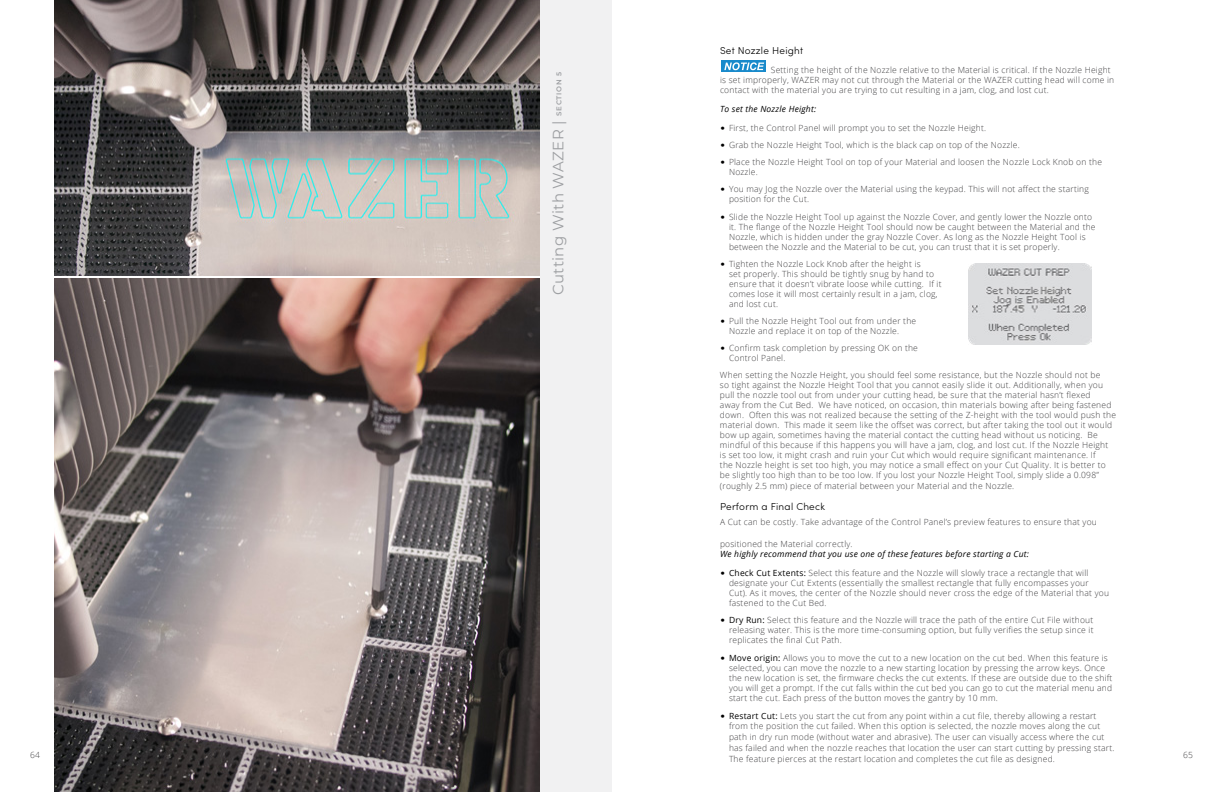
<style>
.page{position:relative;width:1224px;height:792px;background:#fff}
.page>*{position:absolute;margin:0;border:0;box-sizing:border-box;transform-origin:0 0}
.t1{font:15px "Montserrat";letter-spacing:.025em;color:#9d9fa2}
.t2{font:300 10px "Sofia Pro";letter-spacing:.025em;color:#000}
.t3{font:300 8.5px/10px "Open Sans";letter-spacing:.025em;color:#414042}
.t4{font:italic 8.5px "Open Sans";letter-spacing:.025em;color:#000}
.s1{font-family:"Sofia Pro";font-size:12px;color:#000}
.s2{font-weight:400;color:#000}
.s3{font-weight:600;font-size:7px}
</style>
<div class="page">
<img style="left:54px;top:0;width:486px;height:275px">
<img style="left:54px;top:278px;width:486px;height:514px">
<svg style="left:722px;top:60px;width:44px;height:12px"></svg>
<svg style="left:724px;top:62px;width:40px;height:8px"></svg>
<img style="left:969px;top:263px;width:122px;height:82px">
<div style="left:540px;top:0;width:72px;height:792px;background:#f1f1f2"></div>
<p class="t2" style="left:720px;top:43px;width:85px">Set Nozzle Height</p>
<p class="t3" style="left:720px;top:64px;width:396px;text-indent:51px">Setting the height of the Nozzle relative to the Material is critical. If the Nozzle Height is set improperly, WAZER may not cut through the Material or the WAZER cutting head will come in contact with the material you are trying to cut resulting in a jam, clog, and lost cut.</p>
<p class="t4" style="left:720px;top:103px;width:98px">To set the Nozzle Height:</p>
<p class="t3" style="left:720px;top:122px;width:268px"><span class="s1">•</span> First, the Control Panel will prompt you to set the Nozzle Height.</p>
<p class="t3" style="left:720px;top:140px;width:301px"><span class="s1">•</span> Grab the Nozzle Height Tool, which is the black cap on top of the Nozzle.</p>
<p class="t3" style="left:729px;top:157px;width:375px;text-indent:-9px"><span class="s1">•</span> Place the Nozzle Height Tool on top of your Material and loosen the Nozzle Lock Knob on the<br>Nozzle.</p>
<p class="t3" style="left:729px;top:184px;width:361px;text-indent:-9px"><span class="s1">•</span> You may Jog the Nozzle over the Material using the keypad. This will not affect the starting position for the Cut.</p>
<p class="t3" style="left:729px;top:211px;width:368px;text-indent:-9px"><span class="s1">•</span> Slide the Nozzle Height Tool up against the Nozzle Cover, and gently lower the Nozzle onto it. The flange of the Nozzle Height Tool should now be caught between the Material and the Nozzle, which is hidden under the gray Nozzle Cover. As long as the Nozzle Height Tool is between the Nozzle and the Material to be cut, you can trust that it is set properly.</p>
<p class="t3" style="left:729px;top:258px;width:214px;text-indent:-9px"><span class="s1">•</span> Tighten the Nozzle Lock Knob after the height is<br>set properly. This should be tightly snug by hand to ensure that it doesn’t vibrate loose while cutting. If it comes lose it will most certainly result in a jam, clog, and lost cut.</p>
<p class="t3" style="left:729px;top:316px;width:189px;text-indent:-9px"><span class="s1">•</span> Pull the Nozzle Height Tool out from under the<br>Nozzle and replace it on top of the Nozzle.</p>
<p class="t3" style="left:729px;top:343px;width:190px;text-indent:-9px"><span class="s1">•</span> Confirm task completion by pressing OK on the<br>Control Panel.</p>
<p class="t3" style="left:720px;top:370px;width:398px">When setting the Nozzle Height, you should feel some resistance, but the Nozzle should not be<br>so tight against the Nozzle Height Tool that you cannot easily slide it out. Additionally, when you pull the nozzle tool out from under your cutting head, be sure that the material hasn’t flexed<br>away from the Cut Bed. We have noticed, on occasion, thin materials bowing after being fastened down. Often this was not realized because the setting of the Z-height with the tool would push the material down. This made it seem like the offset was correct, but after taking the tool out it would bow up again, sometimes having the material contact the cutting head without us noticing. Be mindful of this because if this happens you will have a jam, clog, and lost cut. If the Nozzle Height is set too low, it might crash and ruin your Cut which would require significant maintenance. If<br>the Nozzle height is set too high, you may notice a small effect on your Cut Quality. It is better to be slightly too high than to be too low. If you lost your Nozzle Height Tool, simply slide a 0.098” (roughly 2.5 mm) piece of material between your Material and the Nozzle.</p>
<p class="t2" style="left:720px;top:499px;width:107px">Perform a Final Check</p>
<p class="t3" style="left:720px;top:516px;width:378px">A Cut can be costly. Take advantage of the Control Panel’s preview features to ensure that you</p>
<p class="t3" style="left:720px;top:539px;width:134px">positioned the Material correctly.</p>
<p class="t4" style="left:720px;top:548px;width:310px">We highly recommend that you use one of these features before starting a Cut:</p>
<p class="t3" style="left:729px;top:568px;width:382px;text-indent:-9px"><span class="s1">•</span> <span class="s2">Check Cut Extents:</span> Select this feature and the Nozzle will slowly trace a rectangle that will designate your Cut Extents (essentially the smallest rectangle that fully encompasses your Cut). As it moves, the center of the Nozzle should never cross the edge of the Material that you fastened to the Cut Bed.</p>
<p class="t3" style="left:729px;top:615px;width:366px;text-align:justify;text-indent:-9px"><span class="s1">•</span> <span class="s2">Dry Run:</span> Select this feature and the Nozzle will trace the path of the entire Cut File without releasing water. This is the more time-consuming option, but fully verifies the setup since it replicates the final Cut Path.</p>
<p class="t3" style="left:729px;top:652px;width:385px;text-indent:-9px"><span class="s1">•</span> <span class="s2">Move origin:</span> Allows you to move the cut to a new location on the cut bed. When this feature is selected, you can move the nozzle to a new starting location by pressing the arrow keys. Once the new location is set, the firmware checks the cut extents. If these are outside due to the shift you will get a prompt. If the cut falls within the cut bed you can go to cut the material menu and start the cut. Each press of the button moves the gantry by 10 mm.</p>
<p class="t3" style="left:729px;top:710px;width:387px;line-height:10.8px;text-indent:-9px"><span class="s1">•</span> <span class="s2">Restart Cut:</span> Lets you start the cut from any point within a cut file, thereby allowing a restart from the position the cut failed. When this option is selected, the nozzle moves along the cut path in dry run mode (without water and abrasive). The user can visually access where the cut has failed and when the nozzle reaches that location the user can start cutting by pressing start.<br>The feature pierces at the restart location and completes the cut file as designed.</p>
<h1 class="t1" style="left:548px;top:295px;width:225px;rotate:-90deg">Cutting With WAZER | <span class="s3">SECTION 5</span></h1>
<p class="t3" style="left:30px;top:750px;width:11px">64</p>
<p class="t3" style="left:1183px;top:750px;width:11px">65</p>
</div>
